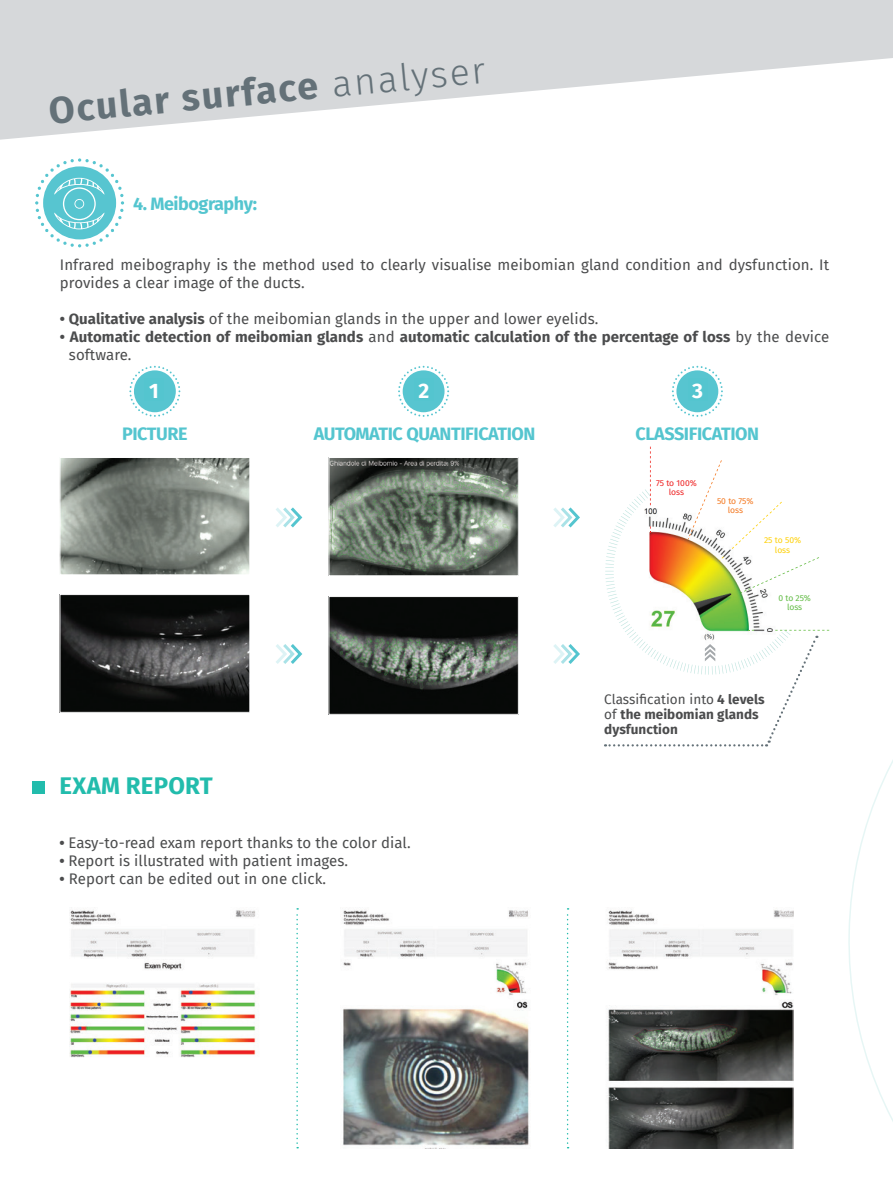
<style>
.page{position:relative;width:893px;height:1191px;background:#fff}
.page>*{position:absolute;margin:0;border:0;box-sizing:border-box;transform-origin:0 0}
.t1{font:700 37.5px "Fira Sans";color:#647178}
.t2{font:700 24px "Fira Sans";letter-spacing:.01em;color:#22bcac}
.t3{font:700 21px "Fira Sans";color:#fff}
.t4{font:700 18px "Fira Sans";letter-spacing:-.025em;color:#54c5cf}
.t5{font:15px/18px "Fira Sans";letter-spacing:.005em;color:#4b4c4d}
.t6{font:700 15px/18px "Fira Sans";letter-spacing:.005em;color:#4b4c4d}
.t7{font:700 13.5px/15px "Fira Sans";letter-spacing:.005em;color:#4b4c4d}
.t8{font:8.55px/9.3px "Fira Sans";letter-spacing:-.01em;color:#ee2223;text-align:center}
.t9{font:8.55px/9.3px "Fira Sans";letter-spacing:-.01em;color:#fed006;text-align:center}
.t10{font:8.55px/9.3px "Fira Sans";letter-spacing:-.01em;color:#f47921;text-align:center}
.t11{font:8.55px/9.3px "Fira Sans";letter-spacing:-.01em;color:#63bc46;text-align:center}
.s1{font-weight:300}
.s2{font-weight:700}
.s3{font-weight:400}
</style>
<div class="page">
<img style="left:330px;top:459px;width:187px;height:115px">
<div style="left:328px;top:457px;width:191px;height:119px;border:1px solid #fff"></div>
<img style="left:62px;top:459px;width:186px;height:114px">
<div style="left:60px;top:457px;width:190px;height:118px;border:1px solid #fff"></div>
<img style="left:330px;top:598px;width:187px;height:114px">
<div style="left:328px;top:596px;width:191px;height:118px;border:1px solid #fff"></div>
<img style="left:62px;top:596px;width:186px;height:114px">
<div style="left:60px;top:594px;width:190px;height:118px;border:1px solid #fff"></div>
<svg style="left:0;top:0;width:893px;height:140px;fill:#d6d8da"></svg>
<svg style="left:848px;top:760px;width:45px;height:362px"></svg>
<svg style="left:276px;top:507px;width:27px;height:21px"></svg>
<svg style="left:276px;top:644px;width:27px;height:20px"></svg>
<svg style="left:553px;top:507px;width:27px;height:21px"></svg>
<svg style="left:553px;top:644px;width:27px;height:20px"></svg>
<svg style="left:35px;top:158px;width:89px;height:89px"></svg>
<svg style="left:605px;top:446px;width:224px;height:300px"></svg>
<svg style="left:129px;top:366px;width:51px;height:51px"></svg>
<div style="left:144px;top:379px;width:20px;height:22px;background:#54c5cf"></div>
<svg style="left:398px;top:366px;width:51px;height:51px"></svg>
<div style="left:414px;top:379px;width:20px;height:22px;background:#54c5cf"></div>
<svg style="left:672px;top:366px;width:51px;height:51px"></svg>
<div style="left:688px;top:379px;width:19px;height:22px;background:#54c5cf"></div>
<div style="left:32px;top:780px;width:13px;height:13px;background:#22bcac"></div>
<img style="left:70px;top:908px;width:723px;height:240px">
<svg style="left:296px;top:908px;width:2px;height:240px"></svg>
<svg style="left:567px;top:908px;width:2px;height:240px"></svg>
<p class="t1" style="left:46px;top:78px;width:440px;rotate:-5deg">Ocular surface <span class="s1">analyser</span></p>
<p class="t4" style="left:133px;top:189px;width:126px">4. Meibography:</p>
<p class="t5" style="left:60px;top:256px;width:771px">Infrared meibography is the method used to clearly visualise meibomian gland condition and dysfunction. It provides a clear image of the ducts.</p>
<p class="t5" style="left:60px;top:310px;width:540px"><span class="s2">• Qualitative analysis</span> of the meibomian glands in the upper and lower eyelids.</p>
<p class="t6" style="left:69px;top:327px;width:762px;text-indent:-9px">• Automatic detection of meibomian glands <span class="s3">and</span> automatic calculation of the percentage of loss <span class="s3">by the device software.</span></p>
<p class="t3" style="left:149px;top:373px;width:11px">1</p>
<p class="t3" style="left:418px;top:373px;width:12px">2</p>
<p class="t3" style="left:692px;top:373px;width:12px">3</p>
<p class="t4" style="left:122px;top:419px;width:67px">PICTURE</p>
<p class="t4" style="left:314px;top:419px;width:223px">AUTOMATIC QUANTIFICATION</p>
<p class="t4" style="left:636px;top:419px;width:125px">CLASSIFICATION</p>
<p class="t8" style="left:656px;top:478px;width:42px">75 to 100% loss</p>
<p class="t10" style="left:717px;top:496px;width:38px">50 to 75% loss</p>
<p class="t9" style="left:764px;top:535px;width:39px">25 to 50% loss</p>
<p class="t11" style="left:778px;top:593px;width:34px">0 to 25% loss</p>
<p class="t2" style="left:60px;top:765px;width:155px">EXAM REPORT</p>
<p class="t5" style="left:60px;top:833px;width:353px"><span class="s2">•</span> Easy-to-read exam report thanks to the color dial.</p>
<p class="t5" style="left:60px;top:851px;width:290px"><span class="s2">•</span> Report is illustrated with patient images.</p>
<p class="t5" style="left:60px;top:869px;width:268px"><span class="s2">•</span> Report can be edited out in one click.</p>
<p class="t7" style="left:604px;top:691px;width:162px"><span class="s3">Classification into</span> 4 levels <span class="s3">of</span> the meibomian glands dysfunction</p>
</div>
